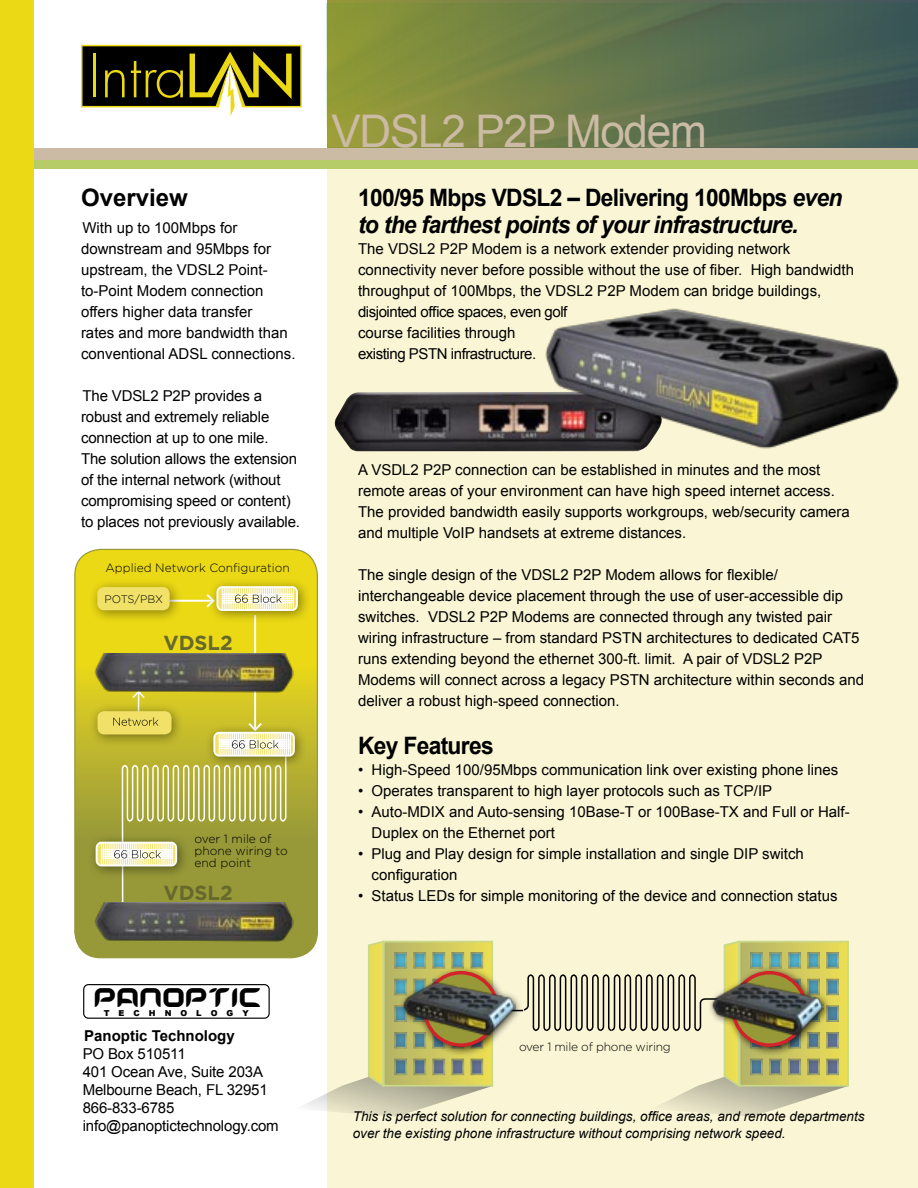
<style>
.page{position:relative;width:918px;height:1188px;background:#fff}
.page>*{position:absolute;margin:0;border:0;box-sizing:border-box;transform-origin:0 0}
.t1{font:48.3px "Freshbot";color:#000}
.t2{font:45px "Arial";letter-spacing:-.03em;color:#cbbaa4}
.t3{font:italic 700 24px/27px "Arial";letter-spacing:-.03em;color:#000;scale:.95 1}
.t4{font:700 24px "Arial";letter-spacing:-.03em;color:#000;scale:.95 1}
.t5{font:700 24px "Arial";color:#000}
.t6{font:700 20.4px "Gotham";color:#67682c}
.t7{font:15px/21px "Arial";color:#000}
.t8{font:700 15px "Arial";color:#000}
.t9{font:italic 13.5px/16.5px "Arial";color:#000}
.t10{font:300 12px/12px "Gotham";color:#000}
.t11{font:300 12px "Gotham";letter-spacing:-.02em;color:#000}
.t12{font:300 10.95px "Gotham";letter-spacing:-.015em;color:#000}
.t13{font:900 8.25px "Arial";color:#000}
.s1{font-style:normal}
</style>
<div class="page">
<div style="left:327px;top:0;width:591px;height:1188px;background:#faf5d5"></div>
<div style="left:327px;top:0;width:591px;height:151px;background:linear-gradient(to right,#989a3c,#3b545e)"></div>
<img style="left:327px;top:3px;width:591px;height:143px">
<div style="left:0;top:160px;width:918px;height:8px;background:#b6cc69"></div>
<div style="left:0;top:148px;width:918px;height:12px;background:#cbbaa4"></div>
<svg style="left:81px;top:45px;width:221px;height:71px;background:#565229"></svg>
<div style="left:83px;top:984px;width:187px;height:35px;border:1px solid #000;border-radius:5px"></div>
<div style="left:0;top:0;width:34px;height:1188px;background:#ebd915"></div>
<svg style="left:75px;top:549px;width:242px;height:409px;background:#ccc125"></svg>
<div style="left:74px;top:549px;width:244px;height:409px;border:1px solid #979938;border-radius:26px"></div>
<hr style="left:254px;top:615px;width:2px;height:115px;background:#fff">
<hr style="left:156px;top:600px;width:57px;height:2px;background:#fff">
<svg style="left:204px;top:592px;width:4px;height:17px"></svg>
<div style="left:208px;top:577px;width:102px;height:46px;background:#000;opacity:.42"></div>
<svg style="left:217px;top:587px;width:80px;height:23px"></svg>
<div style="left:216px;top:586px;width:82px;height:25px;border:2px solid #fff;border-radius:5px"></div>
<div style="left:204px;top:723px;width:103px;height:46px;background:#000;opacity:.42"></div>
<div style="left:214px;top:733px;width:80px;height:23px;background:#f1e26e;border-radius:5px"></div>
<div style="left:213px;top:732px;width:82px;height:25px;border:2px solid #fff;border-radius:5px"></div>
<div style="left:87px;top:833px;width:102px;height:46px;background:#000;opacity:.42"></div>
<div style="left:97px;top:843px;width:79px;height:23px;background:#f1e26e;border-radius:5px"></div>
<div style="left:96px;top:842px;width:81px;height:24px;border:2px solid #fff;border-radius:5px"></div>
<div style="left:89px;top:702px;width:95px;height:45px;background:#000;opacity:.42"></div>
<div style="left:98px;top:711px;width:74px;height:23px;background:#f1e168;border-radius:7px"></div>
<div style="left:88px;top:578px;width:94px;height:44px;background:#000;opacity:.42"></div>
<div style="left:97px;top:587px;width:73px;height:23px;background:#f1e168;border-radius:7px"></div>
<svg style="left:222px;top:587px;width:72px;height:23px"></svg>
<svg style="left:101px;top:692px;width:190px;height:211px;background:#b6b248"></svg>
<img style="left:93px;top:903px;width:202px;height:38px">
<img style="left:93px;top:653px;width:202px;height:39px">
<img style="left:334px;top:392px;width:202px;height:59px">
<svg style="left:296px;top:939px;width:197px;height:178px"></svg>
<div style="left:394px;top:952px;width:91px;height:124px;background:#000;opacity:.75"></div>
<svg style="left:522px;top:940px;width:327px;height:177px"></svg>
<div style="left:398px;top:965px;width:124px;height:91px;background:#000;opacity:.75"></div>
<svg style="left:425px;top:973px;width:72px;height:72px"></svg>
<div style="left:423px;top:971px;width:76px;height:76px;border:3px solid #d2232a;border-radius:50%"></div>
<img style="left:402px;top:977px;width:113px;height:61px">
<div style="left:707px;top:965px;width:124px;height:91px;background:#000;opacity:.75"></div>
<svg style="left:733px;top:973px;width:73px;height:72px"></svg>
<div style="left:732px;top:971px;width:75px;height:76px;border:3px solid #d2232a;border-radius:50%"></div>
<img style="left:710px;top:977px;width:114px;height:61px">
<img style="left:536px;top:308px;width:363px;height:144px">
<h3 class="t5" style="left:81px;top:185px;width:108px">Overview</h3>
<p class="t7" style="left:81px;top:218px;width:216px">With up to 100Mbps for downstream and 95Mbps for upstream, the VDSL2 Point&shy;to-Point Modem connection offers higher data transfer<br>rates and more bandwidth than conventional ADSL connections.</p>
<p class="t7" style="left:81px;top:386px;width:221px">The VDSL2 P2P provides a robust and extremely reliable connection at up to one mile.<br>The solution allows the extension of the internal network (without compromising speed or content) to places not previously available.</p>
<p class="t10" style="left:106px;top:561px;width:186px">Applied Network Configuration</p>
<p class="t12" style="left:105px;top:593px;width:60px">POTS/PBX</p>
<h3 class="t6" style="left:163px;top:631px;width:71px">VDSL2</h3>
<p class="t10" style="left:195px;top:833px;width:95px">over 1 mile of phone wiring to end point</p>
<h3 class="t6" style="left:163px;top:881px;width:71px">VDSL2</h3>
<h2 class="t2" style="left:332px;top:106px;width:377px">VDSL2 P2P Modem</h2>
<h3 class="t3" style="left:358px;top:185px;width:511px"><span class="s1">100/95 Mbps VDSL2 – Delivering 100Mbps</span> even to the farthest points of your infrastructure.</h3>
<p class="t7" style="left:358px;top:239px;width:498px">The VDSL2 P2P Modem is a network extender providing network connectivity never before possible without the use of fiber. High bandwidth throughput of 100Mbps, the VDSL2 P2P Modem can bridge buildings, disjointed office spaces, even golf<br>course facilities through<br>existing PSTN infrastructure.</p>
<p class="t7" style="left:358px;top:459px;width:493px">A VSDL2 P2P connection can be established in minutes and the most remote areas of your environment can have high speed internet access.<br>The provided bandwidth easily supports workgroups, web/security camera and multiple VoIP handsets at extreme distances.</p>
<p class="t7" style="left:358px;top:564px;width:508px">The single design of the VDSL2 P2P Modem allows for flexible/ interchangeable device placement through the use of user-accessible dip switches. VDSL2 P2P Modems are connected through any twisted pair wiring infrastructure – from standard PSTN architectures to dedicated CAT5 runs extending beyond the ethernet 300-ft. limit. A pair of VDSL2 P2P Modems will connect across a legacy PSTN architecture within seconds and deliver a robust high-speed connection.</p>
<h3 class="t4" style="left:358px;top:732px;width:144px">Key Features</h3>
<p class="t7" style="left:358px;top:759px;width:482px">• High-Speed 100/95Mbps communication link over existing phone lines</p>
<p class="t7" style="left:358px;top:780px;width:416px">• Operates transparent to high layer protocols such as TCP/IP</p>
<p class="t7" style="left:372px;top:801px;width:480px;text-indent:-14px">• Auto-MDIX and Auto-sensing 10Base-T or 100Base-TX and Full or Half-<br>Duplex on the Ethernet port</p>
<p class="t7" style="left:372px;top:843px;width:434px;text-indent:-14px">• Plug and Play design for simple installation and single DIP switch configuration</p>
<p class="t7" style="left:358px;top:885px;width:481px">• Status LEDs for simple monitoring of the device and connection status</p>
<h1 class="t1" style="left:92px;top:969px;width:170px">PANOPTIC</h1>
<p class="t13" style="left:104px;top:1007px;width:7px">T</p>
<p class="t13" style="left:119px;top:1007px;width:23px">E C</p>
<p class="t13" style="left:149px;top:1007px;width:8px">H</p>
<p class="t13" style="left:165px;top:1007px;width:24px">N O</p>
<p class="t13" style="left:196px;top:1007px;width:7px">L</p>
<p class="t13" style="left:211px;top:1007px;width:24px">O G</p>
<p class="t13" style="left:242px;top:1007px;width:8px">Y</p>
<p class="t8" style="left:84px;top:1028px;width:152px">Panoptic Technology</p>
<p class="t7" style="left:83px;top:1045px;width:198px;line-height:18px">PO Box 510511<br>401 Ocean Ave, Suite 203A<br>Melbourne Beach, FL 32951<br>866-833-6785 info@panoptictechnology.com</p>
<p class="t11" style="left:519px;top:1040px;width:153px">over 1 mile of phone wiring</p>
<p class="t9" style="left:353px;top:1108px;width:513px">This is perfect solution for connecting buildings, office areas, and remote departments over the existing phone infrastructure without comprising network speed.</p>
</div>
